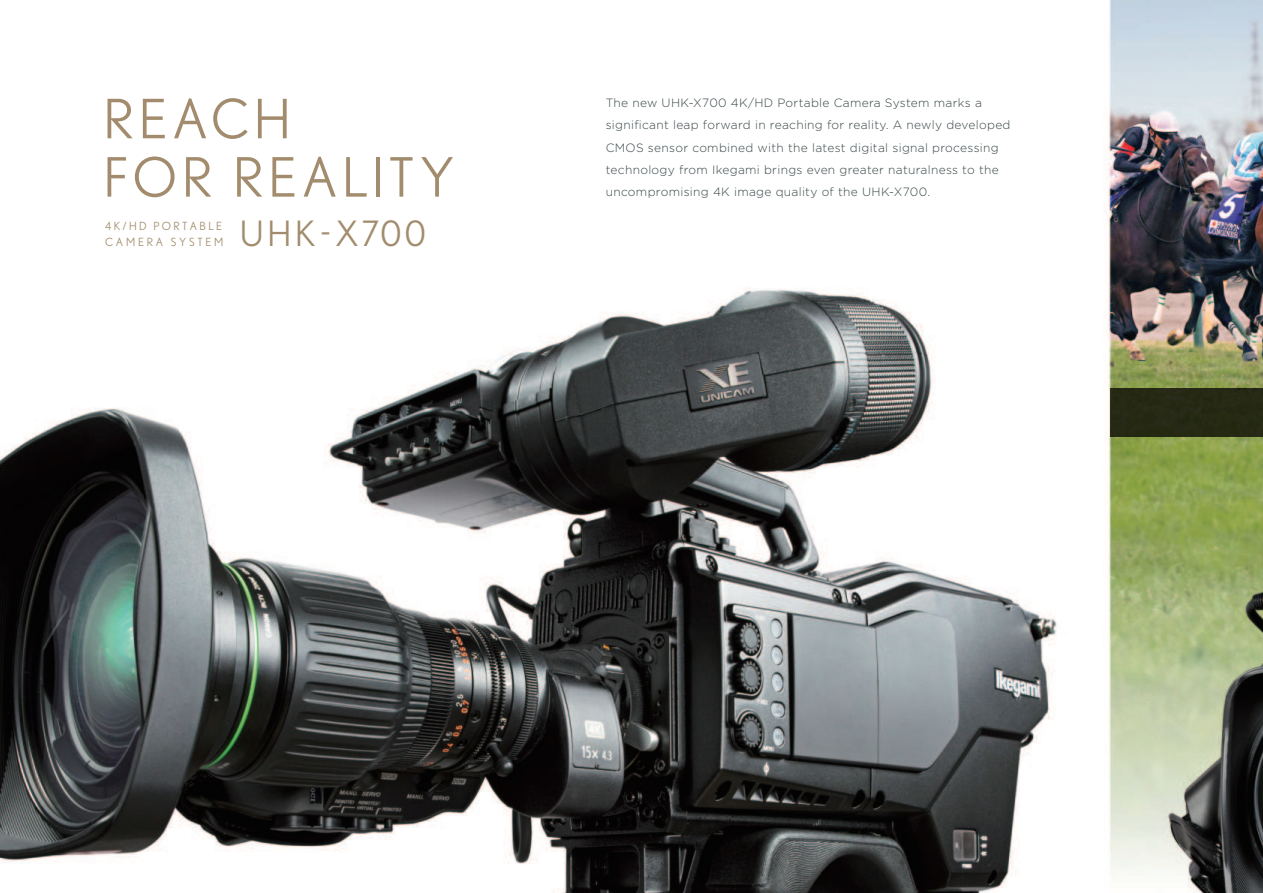
<style>
.page{position:relative;width:1263px;height:893px;background:#fff}
.page>*{position:absolute;margin:0;border:0;box-sizing:border-box;transform-origin:0 0}
.t1{font:54.15px/58.3px "Nobel";letter-spacing:.08em;color:#a28c6d}
.t2{font:34.8px "Nobel";letter-spacing:.095em;color:#a28c6d}
.t3{font:300 12px/22.4px "Gotham";letter-spacing:.025em;color:#384546}
.t4{font:11.25px/16.5px "Nobel";letter-spacing:.24em;color:#a28c6d}
</style>
<div class="page">
<img style="left:0;top:0;width:1263px;height:893px">
<div style="left:1110px;top:389px;width:153px;height:47px;background:#252914"></div>
<h1 class="t1" style="left:103px;top:90px;width:352px">REACH<br>FOR REALITY</h1>
<p class="t3" style="left:606px;top:92px;width:406px">The new UHK-X700 4K/HD Portable Camera System marks a significant leap forward in reaching for reality. A newly developed CMOS sensor combined with the latest digital signal processing technology from Ikegami brings even greater naturalness to the uncompromising 4K image quality of the UHK-X700.</p>
<p class="t4" style="left:105px;top:218px;width:120px">4K/HD PORTABLE<br>CAMERA SYSTEM</p>
<h2 class="t2" style="left:240px;top:214px;width:188px">UHK-X700</h2>
</div>
